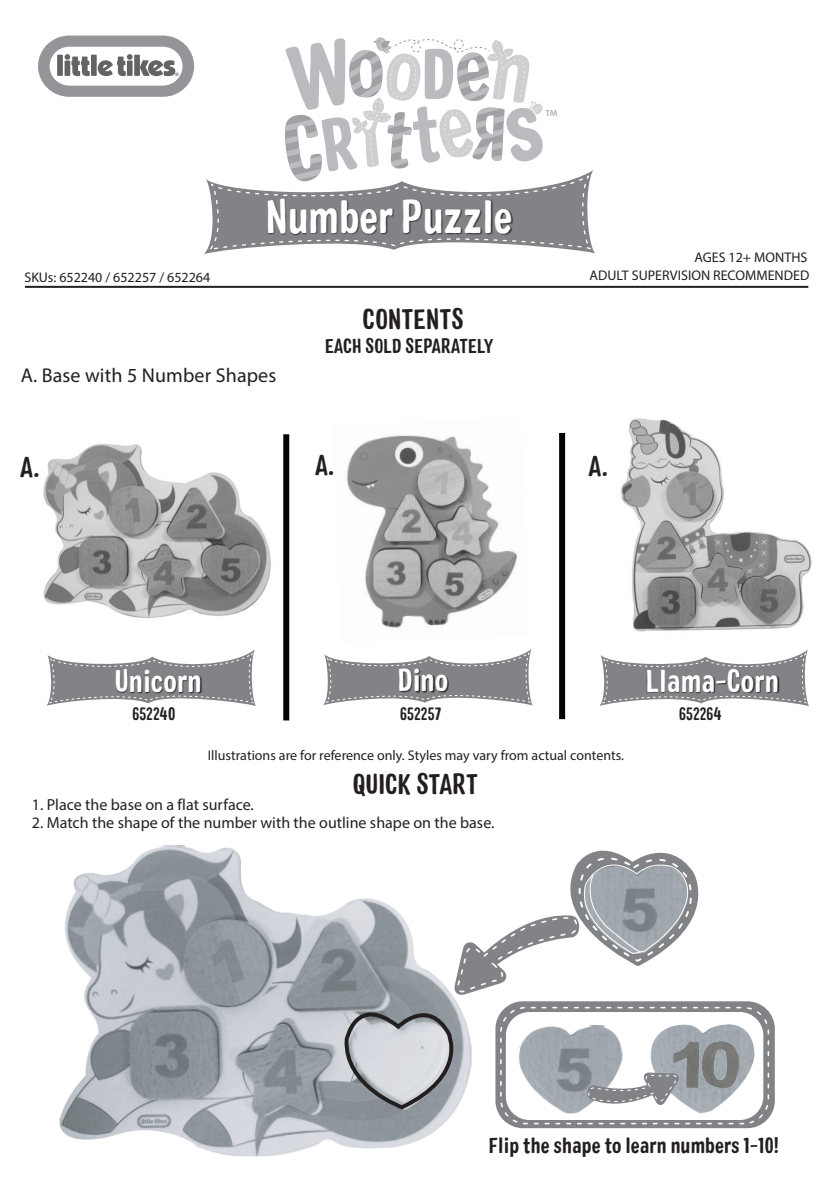
<style>
.page{position:relative;width:836px;height:1196px;background:#fff}
.page>*{position:absolute;margin:0;border:0;box-sizing:border-box;transform-origin:0 0}
.t1{font:46.4px "Colby Cd Bld";color:#fff}
.t2{font:31.6px "Colby Cd Bld";color:#fff}
.t3{font:28px "Colby Cd Bld";letter-spacing:.005em;color:#231f20}
.t4{font:22px "Colby Cd Bld";letter-spacing:.005em;color:#231f20}
.t5{font:20px "Myriad Pro";letter-spacing:.005em;color:#231f20}
.t6{font:20px "Colby Cd Bld";letter-spacing:.005em;color:#231f20}
.t7{font:18px "Colby Cd Bld";letter-spacing:.005em;color:#231f20}
.t8{font:16px "Myriad Pro";color:#231f20}
.t9{font:14px "Myriad Pro";color:#231f20}
</style>
<div class="page">
<img style="left:346px;top:435px;width:171px;height:193px">
<img style="left:621px;top:418px;width:191px;height:214px">
<img style="left:43px;top:434px;width:247px;height:213px">
<div style="left:38px;top:36px;width:156px;height:61px;background:#939598;border-radius:31px"></div>
<div style="left:50px;top:47px;width:132px;height:39px;background:#fff;border-radius:20px"></div>
<div style="left:57px;top:55px;width:6px;height:21px;background:#636366"></div>
<div style="left:91px;top:55px;width:6px;height:21px;background:#636366"></div>
<svg style="left:65px;top:54px;width:25px;height:22px"></svg>
<svg style="left:98px;top:54px;width:80px;height:22px"></svg>
<hr style="left:25px;top:286px;width:783px;height:2px;background:#231f20">
<svg style="left:46px;top:649px;width:210px;height:57px"></svg>
<img style="left:114px;top:664px;width:89px;height:39px">
<svg style="left:323px;top:649px;width:209px;height:56px"></svg>
<img style="left:397px;top:663px;width:53px;height:39px">
<svg style="left:599px;top:649px;width:209px;height:57px"></svg>
<img style="left:644px;top:664px;width:136px;height:38px">
<div style="left:283px;top:434px;width:6px;height:286px;background:#040503"></div>
<div style="left:559px;top:433px;width:6px;height:286px;background:#040503"></div>
<img style="left:59px;top:845px;width:394px;height:311px">
<svg style="left:496px;top:1002px;width:277px;height:124px;fill:#818386"></svg>
<div style="left:495px;top:1001px;width:279px;height:126px;border:3px solid #818386;border-radius:26px"></div>
<div style="left:500px;top:1006px;width:268px;height:118px;border:2px dashed #fff;border-radius:25px"></div>
<div style="left:505px;top:1011px;width:258px;height:108px;background:#fff;border-radius:23px"></div>
<img style="left:720px;top:1024px;width:34px;height:81px">
<img style="left:720px;top:1041px;width:17px;height:46px">
<svg style="left:344px;top:845px;width:376px;height:268px"></svg>
<svg style="left:204px;top:37px;width:391px;height:217px"></svg>
<h1 class="t1" style="left:266px;top:188px;width:248px">Number Puzzle</h1>
<p class="t9" style="left:694px;top:249px;width:114px">AGES 12+ MONTHS</p>
<p class="t9" style="left:24px;top:268px;width:187px">SKUs: 652240 / 652257 / 652264</p>
<p class="t9" style="left:589px;top:267px;width:221px">ADULT SUPERVISION RECOMMENDED</p>
<h3 class="t3" style="left:362px;top:301px;width:103px">CONTENTS</h3>
<h3 class="t5" style="left:21px;top:362px;width:257px">A. Base with 5 Number Shapes</h3>
<h3 class="t6" style="left:325px;top:333px;width:170px">EACH SOLD SEPARATELY</h3>
<h3 class="t3" style="left:20px;top:449px;width:21px">A.</h3>
<h3 class="t3" style="left:314px;top:448px;width:21px">A.</h3>
<h3 class="t3" style="left:588px;top:449px;width:21px">A.</h3>
<h2 class="t2" style="left:114px;top:661px;width:88px">Unicorn</h2>
<p class="t7" style="left:132px;top:702px;width:45px">652240</p>
<h2 class="t2" style="left:398px;top:660px;width:52px">Dino</h2>
<p class="t7" style="left:400px;top:702px;width:43px">652257</p>
<p class="t9" style="left:208px;top:746px;width:417px">Illustrations are for reference only. Styles may vary from actual contents.</p>
<h3 class="t3" style="left:352px;top:766px;width:127px">QUICK START</h3>
<p class="t8" style="left:32px;top:794px;width:223px">1. Place the base on a flat surface.</p>
<p class="t8" style="left:32px;top:812px;width:464px">2. Match the shape of the number with the outline shape on the base.</p>
<h2 class="t2" style="left:645px;top:661px;width:135px">Llama-Corn</h2>
<p class="t7" style="left:679px;top:702px;width:45px">652264</p>
<h3 class="t4" style="left:488px;top:1131px;width:291px">Flip the shape to learn numbers 1-10!</h3>
</div>
